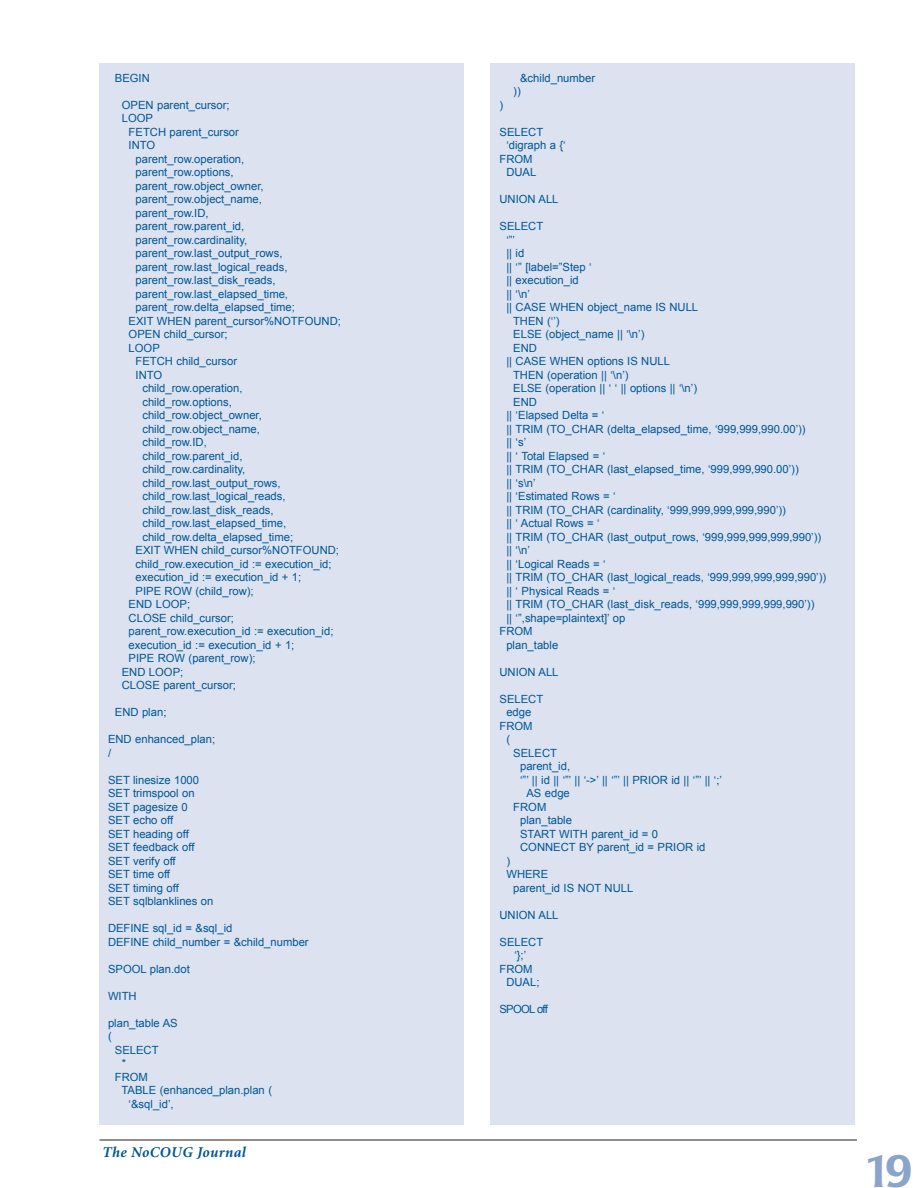
<style>
.page{position:relative;width:918px;height:1188px;background:#fff}
.page>*{position:absolute;margin:0;border:0;box-sizing:border-box;transform-origin:0 0}
.t1{font:500 45px "Poppl Laudatio";color:#8aa4cc}
.t2{font:italic 700 15px "Minion";letter-spacing:.025em;color:#005696}
.t3{font:11.25px/13.5px "Arial";color:#005696}
.t4{font:11.25px "Arial";letter-spacing:-.06em;color:#005696}
</style>
<div class="page">
<hr style="left:99px;top:1140px;width:758px;height:1px;background:#231f20">
<div style="left:99px;top:63px;width:365px;height:1062px;background:#dce2ef"></div>
<div style="left:490px;top:63px;width:365px;height:1062px;background:#dce2ef"></div>
<p class="t3" style="left:115px;top:71px;width:37px">BEGIN</p>
<p class="t3" style="left:122px;top:98px;width:109px">OPEN parent_cursor;<br>LOOP</p>
<p class="t3" style="left:129px;top:125px;width:112px">FETCH parent_cursor<br>INTO</p>
<p class="t3" style="left:136px;top:152px;width:110px">parent_row.operation,</p>
<p class="t3" style="left:136px;top:166px;width:100px">parent_row.options,</p>
<p class="t3" style="left:136px;top:179px;width:130px">parent_row.object_owner,</p>
<p class="t3" style="left:136px;top:193px;width:128px">parent_row.object_name,</p>
<p class="t3" style="left:136px;top:206px;width:75px">parent_row.ID,</p>
<p class="t3" style="left:136px;top:220px;width:110px">parent_row.parent_id,</p>
<p class="t3" style="left:136px;top:233px;width:113px">parent_row.cardinality,</p>
<p class="t3" style="left:136px;top:247px;width:148px">parent_row.last_output_rows,</p>
<p class="t3" style="left:136px;top:260px;width:153px">parent_row.last_logical_reads,</p>
<p class="t3" style="left:136px;top:274px;width:142px">parent_row.last_disk_reads,</p>
<p class="t3" style="left:136px;top:287px;width:154px">parent_row.last_elapsed_time,</p>
<p class="t3" style="left:136px;top:301px;width:161px">parent_row.delta_elapsed_time;</p>
<p class="t3" style="left:129px;top:314px;width:214px">EXIT WHEN parent_cursor%NOTFOUND;</p>
<p class="t3" style="left:129px;top:328px;width:101px">OPEN child_cursor;</p>
<p class="t3" style="left:129px;top:341px;width:33px">LOOP</p>
<p class="t3" style="left:136px;top:355px;width:103px">FETCH child_cursor</p>
<p class="t3" style="left:136px;top:368px;width:28px">INTO</p>
<p class="t3" style="left:142px;top:382px;width:102px">child_row.operation,</p>
<p class="t3" style="left:142px;top:395px;width:91px">child_row.options,</p>
<p class="t3" style="left:142px;top:409px;width:121px">child_row.object_owner,</p>
<p class="t3" style="left:142px;top:422px;width:119px">child_row.object_name,</p>
<p class="t3" style="left:142px;top:436px;width:66px">child_row.ID,</p>
<p class="t3" style="left:142px;top:449px;width:102px">child_row.parent_id,</p>
<p class="t3" style="left:142px;top:463px;width:104px">child_row.cardinality,</p>
<p class="t3" style="left:142px;top:476px;width:140px">child_row.last_output_rows,</p>
<p class="t3" style="left:142px;top:490px;width:145px">child_row.last_logical_reads,</p>
<p class="t3" style="left:142px;top:503px;width:133px">child_row.last_disk_reads,</p>
<p class="t3" style="left:142px;top:517px;width:145px">child_row.last_elapsed_time,</p>
<p class="t3" style="left:142px;top:530px;width:152px">child_row.delta_elapsed_time;</p>
<p class="t3" style="left:136px;top:544px;width:205px">EXIT WHEN child_cursor%NOTFOUND;</p>
<p class="t3" style="left:136px;top:557px;width:198px">child_row.execution_id := execution_id;</p>
<p class="t3" style="left:136px;top:571px;width:167px">execution_id := execution_id + 1;</p>
<p class="t3" style="left:136px;top:584px;width:120px">PIPE ROW (child_row);</p>
<p class="t3" style="left:129px;top:598px;width:63px">END LOOP;</p>
<p class="t3" style="left:129px;top:611px;width:107px">CLOSE child_cursor;</p>
<p class="t3" style="left:129px;top:625px;width:206px">parent_row.execution_id := execution_id;</p>
<p class="t3" style="left:129px;top:638px;width:167px">execution_id := execution_id + 1;</p>
<p class="t3" style="left:129px;top:652px;width:128px">PIPE ROW (parent_row);</p>
<p class="t3" style="left:122px;top:665px;width:63px">END LOOP;</p>
<p class="t3" style="left:122px;top:679px;width:116px">CLOSE parent_cursor;</p>
<p class="t3" style="left:115px;top:706px;width:53px">END plan;</p>
<p class="t3" style="left:108px;top:733px;width:109px">END enhanced_plan; /</p>
<p class="t3" style="left:108px;top:773px;width:107px">SET linesize 1000<br>SET trimspool on<br>SET pagesize 0<br>SET echo off<br>SET heading off<br>SET feedback off<br>SET verify off<br>SET time off<br>SET timing off<br>SET sqlblanklines on</p>
<p class="t3" style="left:108px;top:922px;width:202px">DEFINE sql_id = &amp;sql_id<br>DEFINE child_number = &amp;child_number</p>
<p class="t3" style="left:108px;top:962px;width:83px">SPOOL plan.dot</p>
<p class="t3" style="left:108px;top:989px;width:30px">WITH</p>
<p class="t3" style="left:108px;top:1016px;width:71px">plan_table AS</p>
<p class="t3" style="left:108px;top:1030px;width:5px">(</p>
<p class="t3" style="left:115px;top:1043px;width:45px">SELECT</p>
<p class="t3" style="left:122px;top:1057px;width:6px">*</p>
<p class="t3" style="left:115px;top:1070px;width:35px">FROM</p>
<p class="t3" style="left:122px;top:1084px;width:152px">TABLE (enhanced_plan.plan (</p>
<p class="t3" style="left:129px;top:1097px;width:47px">‘&amp;sql_id’,</p>
<h2 class="t2" style="left:102px;top:1145px;width:145px">The NoCOUG Journal</h2>
<p class="t3" style="left:513px;top:71px;width:83px;text-indent:7px">&amp;child_number ))</p>
<p class="t3" style="left:500px;top:98px;width:5px">)</p>
<p class="t3" style="left:500px;top:125px;width:45px">SELECT</p>
<p class="t3" style="left:506px;top:139px;width:61px">‘digraph a {‘</p>
<p class="t3" style="left:500px;top:152px;width:35px">FROM</p>
<p class="t3" style="left:506px;top:166px;width:32px">DUAL</p>
<p class="t3" style="left:500px;top:193px;width:61px">UNION ALL</p>
<p class="t3" style="left:500px;top:220px;width:45px">SELECT</p>
<p class="t3" style="left:506px;top:233px;width:10px">‘”’</p>
<p class="t3" style="left:506px;top:247px;width:20px">|| id</p>
<p class="t3" style="left:506px;top:260px;width:87px">|| ‘” [label=”Step ‘</p>
<p class="t3" style="left:506px;top:274px;width:74px">|| execution_id</p>
<p class="t3" style="left:506px;top:287px;width:25px">|| ‘\n’</p>
<p class="t3" style="left:506px;top:301px;width:193px">|| CASE WHEN object_name IS NULL</p>
<p class="t3" style="left:513px;top:314px;width:48px">THEN (‘’)</p>
<p class="t3" style="left:513px;top:328px;width:133px">ELSE (object_name || ‘\n’)</p>
<p class="t3" style="left:513px;top:341px;width:25px">END</p>
<p class="t3" style="left:506px;top:355px;width:165px">|| CASE WHEN options IS NULL</p>
<p class="t3" style="left:513px;top:368px;width:117px">THEN (operation || ‘\n’)</p>
<p class="t3" style="left:513px;top:382px;width:185px">ELSE (operation || ‘ ‘ || options || ‘\n’)</p>
<p class="t3" style="left:513px;top:395px;width:25px">END</p>
<p class="t3" style="left:506px;top:409px;width:100px">|| ‘Elapsed Delta = ‘</p>
<p class="t3" style="left:506px;top:422px;width:301px">|| TRIM (TO_CHAR (delta_elapsed_time, ‘999,999,990.00’))</p>
<p class="t3" style="left:506px;top:436px;width:21px">|| ‘s’</p>
<p class="t3" style="left:506px;top:449px;width:100px">|| ‘ Total Elapsed = ‘</p>
<p class="t3" style="left:506px;top:463px;width:294px">|| TRIM (TO_CHAR (last_elapsed_time, ‘999,999,990.00’))</p>
<p class="t3" style="left:506px;top:476px;width:31px">|| ‘s\n’</p>
<p class="t3" style="left:506px;top:490px;width:111px">|| ‘Estimated Rows = ‘</p>
<p class="t3" style="left:506px;top:503px;width:281px">|| TRIM (TO_CHAR (cardinality, ‘999,999,999,999,990’))</p>
<p class="t3" style="left:506px;top:517px;width:95px">|| ‘ Actual Rows = ‘</p>
<p class="t3" style="left:506px;top:530px;width:316px">|| TRIM (TO_CHAR (last_output_rows, ‘999,999,999,999,990’))</p>
<p class="t3" style="left:506px;top:544px;width:25px">|| ‘\n’</p>
<p class="t3" style="left:506px;top:557px;width:101px">|| ‘Logical Reads = ‘</p>
<p class="t3" style="left:506px;top:571px;width:321px">|| TRIM (TO_CHAR (last_logical_reads, ‘999,999,999,999,990’))</p>
<p class="t3" style="left:506px;top:584px;width:111px">|| ‘ Physical Reads = ‘</p>
<p class="t3" style="left:506px;top:598px;width:310px">|| TRIM (TO_CHAR (last_disk_reads, ‘999,999,999,999,990’))</p>
<p class="t3" style="left:506px;top:611px;width:120px">|| ‘”,shape=plaintext]’ op</p>
<p class="t3" style="left:500px;top:625px;width:35px">FROM</p>
<p class="t3" style="left:506px;top:638px;width:53px">plan_table</p>
<p class="t3" style="left:500px;top:665px;width:61px">UNION ALL</p>
<p class="t3" style="left:500px;top:692px;width:45px">SELECT</p>
<p class="t3" style="left:506px;top:706px;width:27px">edge</p>
<p class="t3" style="left:500px;top:719px;width:35px">FROM</p>
<p class="t3" style="left:506px;top:733px;width:5px">(</p>
<p class="t3" style="left:513px;top:746px;width:45px">SELECT</p>
<p class="t3" style="left:520px;top:760px;width:52px">parent_id,</p>
<p class="t3" style="left:520px;top:773px;width:203px">‘”’ || id || ‘”’ || ‘-&gt;’ || ‘”’ || PRIOR id || ‘”’ || ‘;’</p>
<p class="t3" style="left:526px;top:787px;width:45px">AS edge</p>
<p class="t3" style="left:513px;top:800px;width:35px">FROM</p>
<p class="t3" style="left:520px;top:814px;width:53px">plan_table</p>
<p class="t3" style="left:520px;top:827px;width:139px">START WITH parent_id = 0</p>
<p class="t3" style="left:520px;top:841px;width:187px">CONNECT BY parent_id = PRIOR id</p>
<p class="t3" style="left:506px;top:854px;width:5px">)</p>
<p class="t3" style="left:506px;top:868px;width:43px">WHERE</p>
<p class="t3" style="left:513px;top:881px;width:122px">parent_id IS NOT NULL</p>
<p class="t3" style="left:500px;top:908px;width:61px">UNION ALL</p>
<p class="t3" style="left:500px;top:935px;width:45px">SELECT</p>
<p class="t3" style="left:514px;top:949px;width:13px">‘};’</p>
<p class="t3" style="left:500px;top:962px;width:35px">FROM</p>
<p class="t3" style="left:506px;top:976px;width:35px">DUAL;</p>
<p class="t4" style="left:500px;top:1002px;width:50px">SPOOL off</p>
<h1 class="t1" style="left:864px;top:1145px;width:47px">19</h1>
</div>
